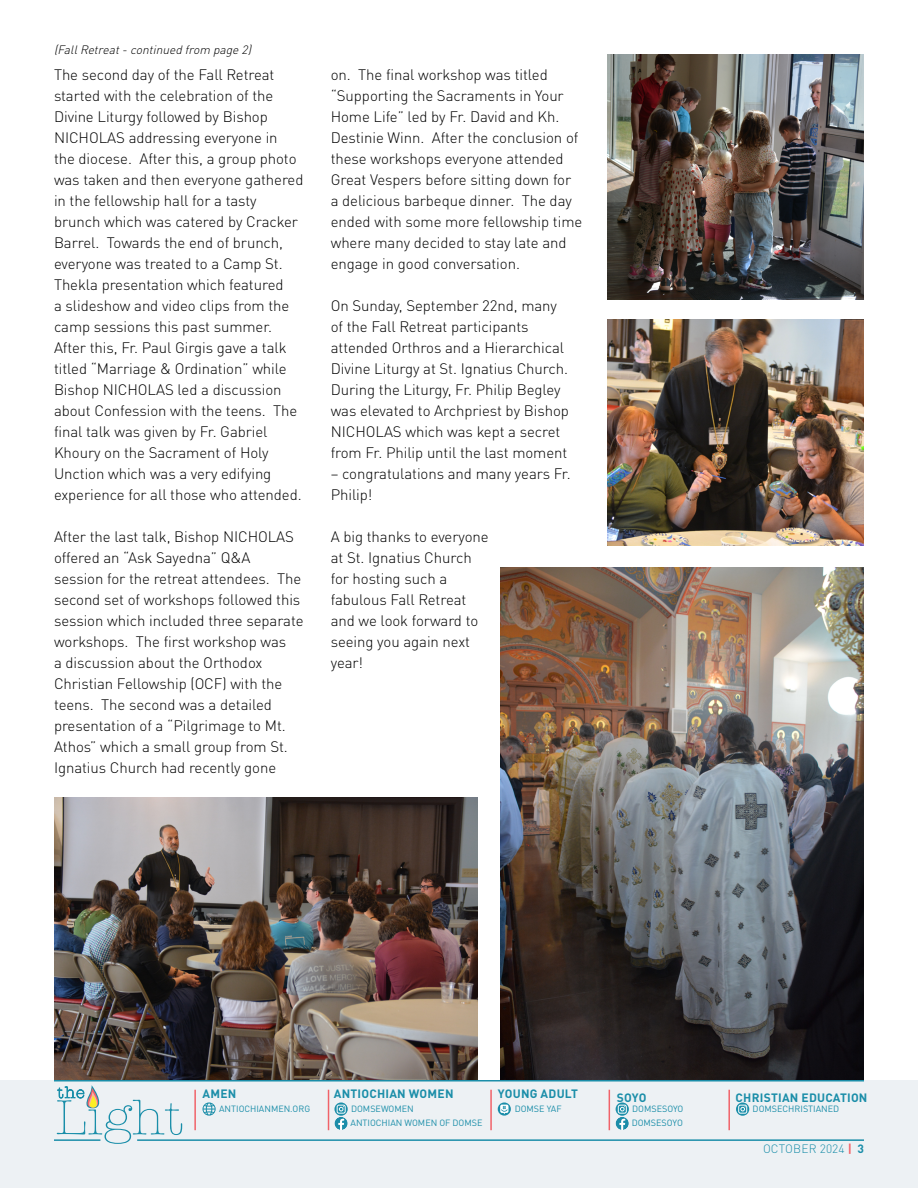
<style>
.page{position:relative;width:918px;height:1188px;background:#fff}
.page>*{position:absolute;margin:0;border:0;box-sizing:border-box;transform-origin:0 0}
.t1{font:300 50.85px "American Typewriter";color:#198ea9}
.t2{font:300 15px/21px "DIN Pro";letter-spacing:-.005em;color:#000}
.t3{font:700 12px "DIN Pro";letter-spacing:.02em;color:#1b8ea9}
.t4{font:italic 300 12px "DIN Pro";color:#000}
.t5{font:300 12px "DIN Pro";color:#1b8ea9}
.t6{font:9px "DIN Pro";color:#1b8ea9}
.s1{font-weight:700;color:#f16369}
.s2{font-weight:700}
</style>
<div class="page">
<div style="left:0;top:1080px;width:918px;height:108px;background:#edf1f4"></div>
<svg style="left:57px;top:1085px;width:43px;height:23px"></svg>
<hr style="left:54px;top:1080px;width:810px;height:2px;background:#1b8ea9">
<hr style="left:137px;top:1139px;width:727px;height:2px;background:#1b8ea9">
<hr style="left:54px;top:1139px;width:46px;height:2px;background:#1b8ea9">
<hr style="left:194px;top:1090px;width:2px;height:40px;background:#f16369">
<hr style="left:328px;top:1090px;width:1px;height:40px;background:#f16369">
<hr style="left:490px;top:1090px;width:2px;height:40px;background:#f16369">
<hr style="left:609px;top:1090px;width:1px;height:40px;background:#f16369">
<hr style="left:728px;top:1090px;width:2px;height:40px;background:#f16369">
<svg style="left:202px;top:1102px;width:14px;height:14px"></svg>
<svg style="left:334px;top:1117px;width:14px;height:13px"></svg>
<svg style="left:616px;top:1117px;width:13px;height:13px"></svg>
<svg style="left:334px;top:1102px;width:14px;height:14px"></svg>
<svg style="left:337px;top:1105px;width:9px;height:25px"></svg>
<svg style="left:616px;top:1102px;width:13px;height:14px"></svg>
<svg style="left:618px;top:1105px;width:9px;height:25px"></svg>
<svg style="left:736px;top:1102px;width:13px;height:14px"></svg>
<svg style="left:738px;top:1105px;width:9px;height:9px"></svg>
<svg style="left:498px;top:1102px;width:13px;height:14px"></svg>
<svg style="left:500px;top:1105px;width:8px;height:9px"></svg>
<img style="left:501px;top:567px;width:363px;height:513px">
<img style="left:608px;top:54px;width:256px;height:246px">
<img style="left:608px;top:320px;width:256px;height:226px">
<img style="left:54px;top:798px;width:424px;height:282px">
<p class="t4" style="left:54px;top:40px;width:202px">(FallRetreat-continuedfrom page2)</p>
<p class="t2" style="left:54px;top:63px;width:251px">The second day of the Fall Retreat started with the celebration of the Divine Liturgy followed by Bishop NICHOLAS addressing everyone in<br>the diocese. After this, a group photo was taken and then everyone gathered in the fellowship hall for a tasty brunch which was catered by Cracker Barrel. Towards the end of brunch, everyone was treated to a Camp St.<br>Thekla presentation which featured<br>a slideshow and video clips from the camp sessions this past summer.<br>After this, Fr. Paul Girgis gave a talk titled “Marriage &amp; Ordination” while Bishop NICHOLAS led a discussion about Confession with the teens. The final talk was given by Fr. Gabriel Khoury on the Sacrament of Holy Unction which was a very edifying experience for all those who attended.</p>
<p class="t2" style="left:54px;top:525px;width:251px">After the last talk, Bishop NICHOLAS offered an “Ask Sayedna” Q&amp;A session for the retreat attendees. The second set of workshops followed this session which included three separate workshops. The first workshop was<br>a discussion about the Orthodox Christian Fellowship (OCF) with the teens. The second was a detailed presentation of a “Pilgrimage to Mt.<br>Athos” which a small group from St.<br>Ignatius Church had recently gone</p>
<p class="t2" style="left:331px;top:63px;width:253px">on. The final workshop was titled “Supporting the Sacraments in Your Home Life” led by Fr. David and Kh.<br>Destinie Winn. After the conclusion of these workshops everyone attended Great Vespers before sitting down for a delicious barbeque dinner. The day ended with some more fellowship time where many decided to stay late and engage in good conversation.</p>
<p class="t2" style="left:331px;top:294px;width:240px">On Sunday, September 22nd, many of the Fall Retreat participants attended Orthros and a Hierarchical Divine Liturgy at St. Ignatius Church.<br>During the Liturgy, Fr. Philip Begley was elevated to Archpriest by Bishop NICHOLAS which was kept a secret from Fr. Philip until the last moment</p>
<p class="t2" style="left:331px;top:462px;width:242px">– congratulations and many years Fr.<br>Philip!</p>
<p class="t2" style="left:331px;top:525px;width:159px">A big thanks to everyone at St. Ignatius Church for hosting such a fabulous Fall Retreat and we look forward to seeing you again next year!</p>
<h1 class="t1" style="left:55px;top:1080px;width:129px">Light</h1>
<p class="t3" style="left:203px;top:1084px;width:35px">AMEN</p>
<p class="t3" style="left:334px;top:1084px;width:121px">ANTIOCHIAN WOMEN</p>
<p class="t3" style="left:498px;top:1084px;width:82px">YOUNG ADULT</p>
<p class="t3" style="left:617px;top:1088px;width:31px">SOYO</p>
<p class="t3" style="left:736px;top:1088px;width:133px">CHRISTIAN EDUCATION</p>
<p class="t6" style="left:219px;top:1101px;width:93px">ANTIOCHIANMEN.ORG</p>
<p class="t6" style="left:351px;top:1101px;width:64px">DOMSEWOMEN</p>
<p class="t6" style="left:632px;top:1101px;width:53px">DOMSESOYO</p>
<p class="t6" style="left:753px;top:1101px;width:88px">DOMSECHRISTIANED</p>
<p class="t6" style="left:351px;top:1115px;width:133px">ANTIOCHIAN WOMEN OF DOMSE</p>
<p class="t6" style="left:632px;top:1115px;width:53px">DOMSESOYO</p>
<p class="t6" style="left:515px;top:1101px;width:48px">DOMSE YAF</p>
<p class="t5" style="left:763px;top:1140px;width:102px">OCTOBER 2024 <span class="s1">|</span> <span class="s2">3</span></p>
</div>
